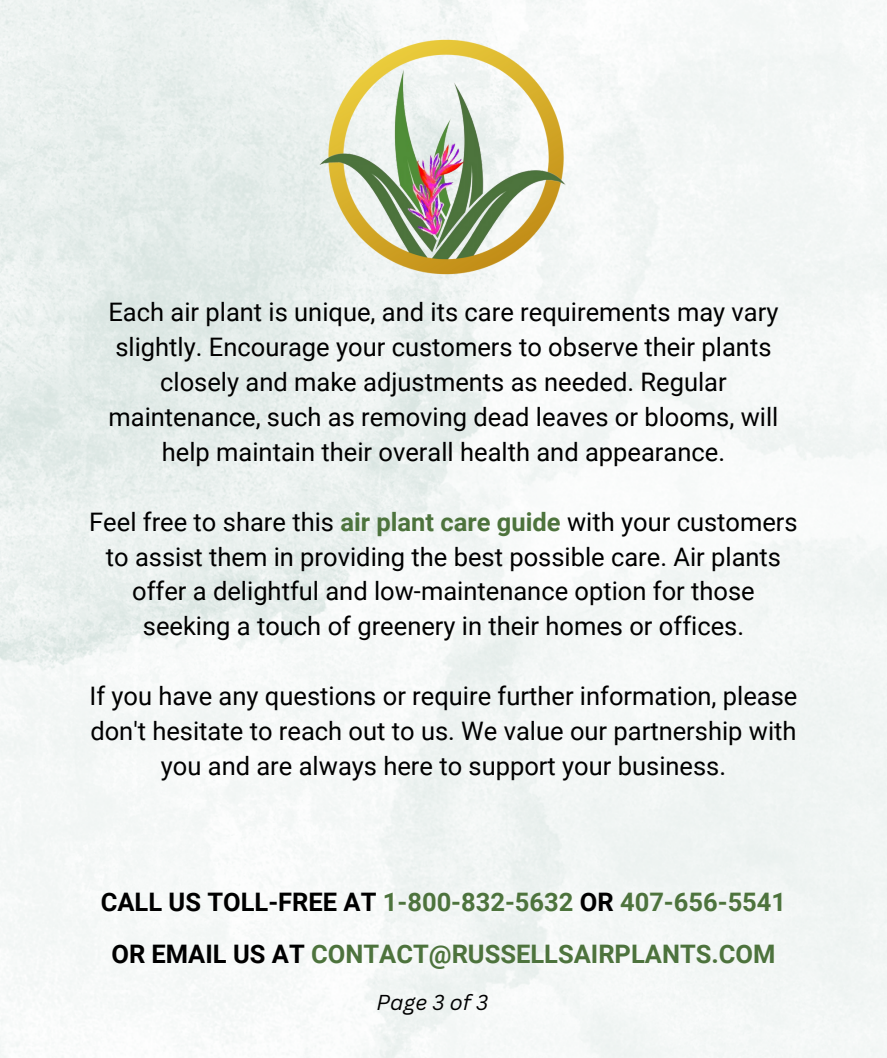
<style>
.page{position:relative;width:887px;height:1058px;background:#fff}
.page>*{position:absolute;margin:0;border:0;box-sizing:border-box;transform-origin:0 0}
.t1{font:25.5px/34.8px "Roboto";color:#000;text-align:center}
.t2{font:700 25.5px/51.8px "Roboto";color:#4d733d;text-align:center}
.t3{font:italic 21px "Canva Sans";color:#000}
.s1{font-weight:700;color:#4d733d}
.s2{color:#000}
</style>
<div class="page">
<img style="left:310px;top:24px;width:266px;height:266px">
<p class="t1" style="left:108px;top:295px;width:671px">Each air plant is unique, and its care requirements may vary slightly. Encourage your customers to observe their plants closely and make adjustments as needed. Regular maintenance, such as removing dead leaves or blooms, will help maintain their overall health and appearance.</p>
<p class="t1" style="left:89px;top:504px;width:710px">Feel free to share this <span class="s1">air plant care guide</span> with your customers to assist them in providing the best possible care. Air plants offer a delightful and low-maintenance option for those seeking a touch of greenery in their homes or offices.</p>
<p class="t1" style="left:89px;top:679px;width:709px">If you have any questions or require further information, please don't hesitate to reach out to us. We value our partnership with you and are always here to support your business.</p>
<p class="t2" style="left:101px;top:876px;width:687px"><span class="s2">CALL US TOLL-FREE AT</span> 1-800-832-5632 <span class="s2">OR</span> 407-656-5541<br><span class="s2">OR EMAIL US AT</span> CONTACT@RUSSELLSAIRPLANTS.COM</p>
<p class="t3" style="left:376px;top:987px;width:113px">Page 3 of 3</p>
</div>
